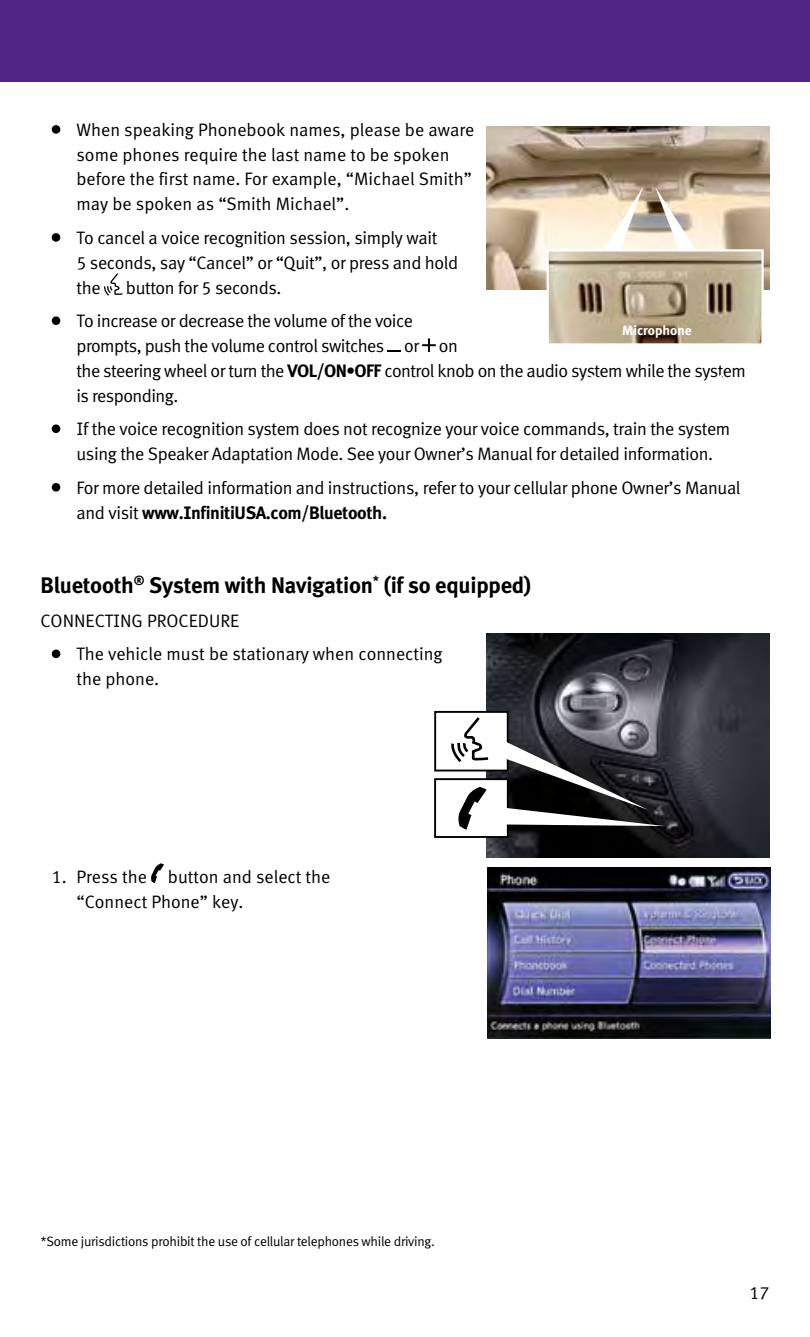
<style>
.page{position:relative;width:810px;height:1337px;background:#fff}
.page>*{position:absolute;margin:0;border:0;box-sizing:border-box;transform-origin:0 0}
.t1{font:700 22.5px "Infiniti Meta";letter-spacing:-.01em;color:#000}
.t2{font:18px/24.8px "Infiniti Meta Normal";letter-spacing:-.02em;color:#000}
.t3{font:18px/24.8px "Infiniti Meta Normal";color:#000}
.t4{font:700 18px "Infiniti Meta";letter-spacing:-.02em;color:#000}
.t5{font:13.5px "Infiniti Meta Normal";letter-spacing:-.02em;color:#000}
.t6{font:700 13.5px "Infiniti Meta";color:#fff}
.s1{font-family:"Infiniti Meta";font-weight:700}
.s2{font-family:"Infiniti Meta Normal";font-weight:400}
</style>
<div class="page">
<div style="left:0;top:0;width:810px;height:82px;background:#4f2683"></div>
<div style="left:52px;top:125px;width:8px;height:9px;background:#000;border-radius:50%"></div>
<div style="left:52px;top:233px;width:8px;height:9px;background:#000;border-radius:50%"></div>
<svg style="left:104px;top:273px;width:19px;height:23px"></svg>
<div style="left:52px;top:316px;width:8px;height:9px;background:#000;border-radius:50%"></div>
<svg style="left:387px;top:350px;width:14px;height:2px"></svg>
<svg style="left:422px;top:338px;width:14px;height:14px"></svg>
<div style="left:52px;top:424px;width:8px;height:9px;background:#000;border-radius:50%"></div>
<div style="left:52px;top:483px;width:8px;height:8px;background:#000;border-radius:50%"></div>
<div style="left:52px;top:649px;width:8px;height:9px;background:#000;border-radius:50%"></div>
<svg style="left:151px;top:863px;width:13px;height:20px"></svg>
<img style="left:486px;top:633px;width:284px;height:224px">
<div style="left:434px;top:711px;width:75px;height:60px;border:2px solid #000"></div>
<div style="left:435px;top:779px;width:73px;height:58px;background:#fff"></div>
<div style="left:434px;top:778px;width:75px;height:60px;border:2px solid #000"></div>
<svg style="left:450px;top:714px;width:214px;height:116px"></svg>
<img style="left:487px;top:867px;width:284px;height:171px">
<img style="left:486px;top:126px;width:284px;height:164px">
<svg style="left:655px;top:187px;width:66px;height:62px;background:#e4d6c2"></svg>
<svg style="left:579px;top:187px;width:64px;height:62px;background:#eee1cd"></svg>
<img style="left:550px;top:252px;width:211px;height:90px">
<div style="left:547px;top:249px;width:217px;height:96px;border:2px solid #fff"></div>
<p class="t3" style="left:76px;top:117px;width:399px">When speaking Phonebook names, please be aware some phones require the last name to be spoken before the first name. For example, “Michael Smith” may be spoken as “Smith Michael”.</p>
<p class="t2" style="left:76px;top:225px;width:383px">To cancel a voice recognition session, simply wait<br>5 seconds, say “Cancel” or “Quit”, or press and hold the</p>
<p class="t2" style="left:76px;top:270px;width:338px;line-height:33.8px;text-indent:49px">button for 5 seconds.<br>To increase or decrease the volume of the voice</p>
<p class="t2" style="left:76px;top:333px;width:671px">prompts, push the volume control switches or on<br>the steering wheel or turn the <span class="s1">VOL/ON•OFF</span> control knob on the audio system while the system is responding.</p>
<p class="t2" style="left:76px;top:416px;width:655px">If the voice recognition system does not recognize your voice commands, train the system using the Speaker Adaptation Mode. See your Owner’s Manual for detailed information.</p>
<p class="t2" style="left:76px;top:475px;width:666px">For more detailed information and instructions, refer to your cellular phone Owner’s Manual</p>
<p class="t4" style="left:76px;top:501px;width:312px"><span class="s2">and visit</span> www.InfinitiUSA.com/Bluetooth.</p>
<p class="t6" style="left:622px;top:322px;width:71px">Microphone</p>
<p class="t1" style="left:40px;top:571px;width:492px">Bluetooth<sup>®</sup> System with Navigation<sup>*</sup> (if so equipped)</p>
<p class="t3" style="left:77px;top:603px;width:368px;line-height:33.8px;text-indent:-36px">CONNECTING PROCEDURE<br>The vehicle must be stationary when connecting</p>
<p class="t3" style="left:77px;top:666px;width:84px">the phone.</p>
<p class="t3" style="left:76px;top:864px;width:255px;text-indent:-25px">1. Press the button and select the “Connect Phone” key.</p>
<p class="t5" style="left:40px;top:1233px;width:396px">*Some jurisdictions prohibit the use of cellular telephones while driving.</p>
<p class="t2" style="left:750px;top:1280px;width:21px">17</p>
</div>
